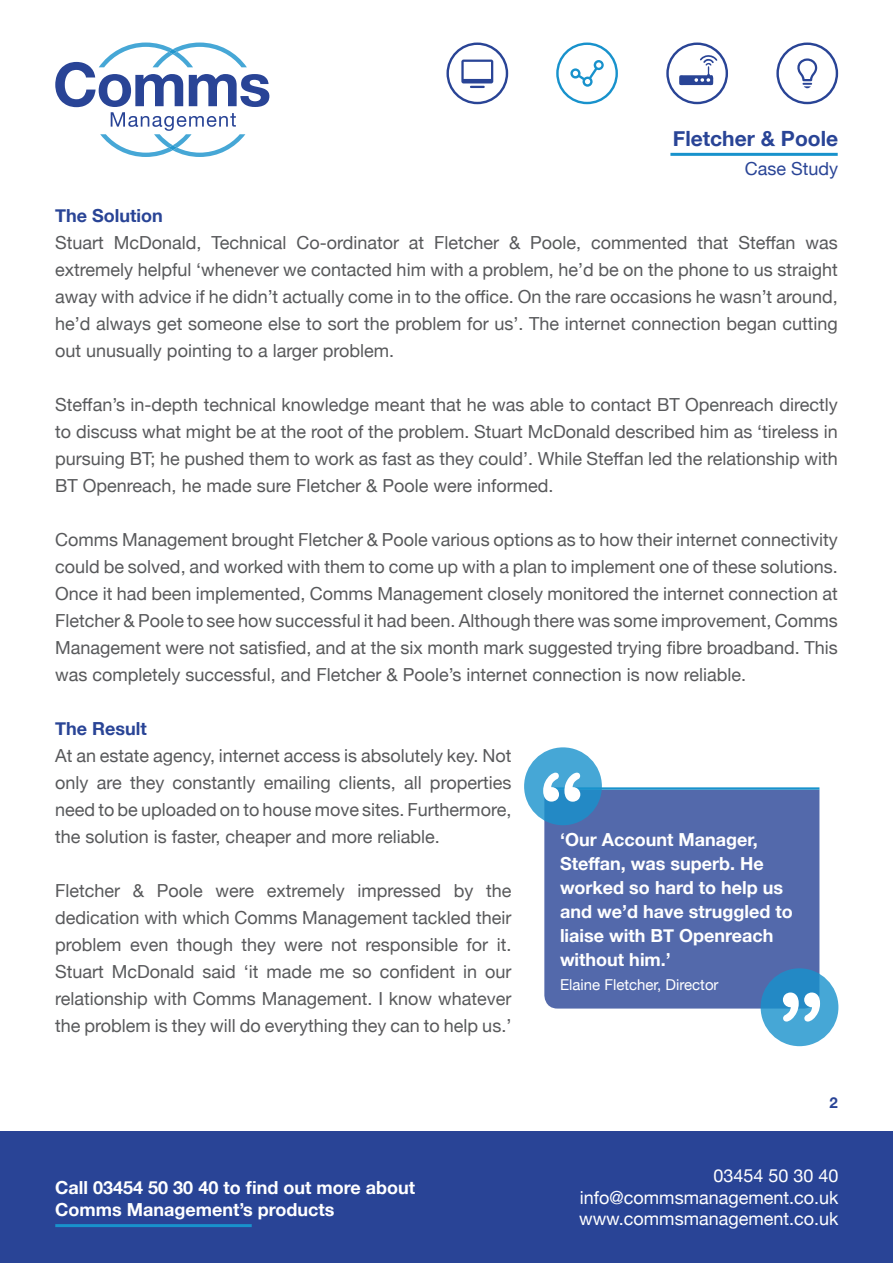
<style>
.page{position:relative;width:893px;height:1263px;background:#fff}
.page>*{position:absolute;margin:0;border:0;box-sizing:border-box;transform-origin:0 0}
.t1{font:700 21px "Helvetica Neue";color:#294496}
.t2{font:18px/27px "Helvetica Neue";color:#58595b;text-align:justify}
.t3{font:700 18px/24px "Helvetica Neue";color:#fff}
.t4{font:18px/21.6px "Helvetica Neue";color:#fff;text-align:justify}
.t5{font:700 18px "Helvetica Neue";color:#294496}
.t6{font:18px "Helvetica Neue";color:#294496}
.t7{font:15px "Helvetica Neue";color:#fff}
.t8{font:700 15px "Helvetica Neue";color:#294496}
</style>
<div class="page">
<svg style="left:666px;top:43px;width:62px;height:61px"></svg>
<svg style="left:556px;top:43px;width:62px;height:61px"></svg>
<svg style="left:446px;top:43px;width:62px;height:61px"></svg>
<svg style="left:776px;top:43px;width:62px;height:61px"></svg>
<hr style="left:670px;top:153px;width:168px;height:3px;background:#1892cc">
<div style="left:0;top:1131px;width:893px;height:132px;background:#294496"></div>
<hr style="left:55px;top:1224px;width:197px;height:3px;background:#1892cc">
<svg style="left:55px;top:43px;width:214px;height:114px"></svg>
<svg style="left:168px;top:145px;width:9px;height:5px"></svg>
<div style="left:544px;top:790px;width:275px;height:218px;background:#5369ab"></div>
<svg style="left:524px;top:747px;width:78px;height:78px;fill:#46a7d6"></svg>
<svg style="left:761px;top:968px;width:77px;height:78px;fill:#46a7d6"></svg>
<hr style="left:544px;top:787px;width:275px;height:3px;background:#1892cc">
<svg style="left:543px;top:773px;width:37px;height:29px"></svg>
<svg style="left:783px;top:992px;width:37px;height:29px"></svg>
<p class="t1" style="left:673px;top:122px;width:167px">Fletcher &amp; Poole</p>
<p class="t6" style="left:745px;top:155px;width:95px">Case Study</p>
<p class="t5" style="left:55px;top:201px;width:109px">The Solution</p>
<p class="t2" style="left:55px;top:230px;width:784px">Stuart McDonald, Technical Co-ordinator at Fletcher &amp; Poole, commented that Steffan was extremely helpful ‘whenever we contacted him with a problem, he’d be on the phone to us straight away with advice if he didn’t actually come in to the office. On the rare occasions he wasn’t around, he’d always get someone else to sort the problem for us’. The internet connection began cutting out unusually pointing to a larger problem.</p>
<p class="t2" style="left:55px;top:392px;width:784px">Steffan’s in-depth technical knowledge meant that he was able to contact BT Openreach directly to discuss what might be at the root of the problem. Stuart McDonald described him as ‘tireless in pursuing BT; he pushed them to work as fast as they could’. While Steffan led the relationship with BT Openreach, he made sure Fletcher &amp; Poole were informed.</p>
<p class="t2" style="left:55px;top:527px;width:784px">Comms Management brought Fletcher &amp; Poole various options as to how their internet connectivity could be solved, and worked with them to come up with a plan to implement one of these solutions.<br>Once it had been implemented, Comms Management closely monitored the internet connection at Fletcher &amp; Poole to see how successful it had been. Although there was some improvement, Comms Management were not satisfied, and at the six month mark suggested trying fi bre broadband. This was completely successful, and Fletcher &amp; Poole’s internet connection is now reliable.</p>
<p class="t5" style="left:55px;top:714px;width:93px">The Result</p>
<p class="t2" style="left:55px;top:743px;width:458px">At an estate agency, internet access is absolutely key. Not only are they constantly emailing clients, all properties need to be uploaded on to house move sites. Furthermore, the solution is faster, cheaper and more reliable.</p>
<p class="t2" style="left:55px;top:878px;width:458px">Fletcher &amp; Poole were extremely impressed by the dedication with which Comms Management tackled their problem even though they were not responsible for it.<br>Stuart McDonald said ‘it made me so confident in our relationship with Comms Management. I know whatever the problem is they will do everything they can to help us.’</p>
<p class="t3" style="left:560px;top:828px;width:234px">‘Our Account Manager,<br>Steffan, was superb. He worked so hard to help us and we’d have struggled to liaise with BT Openreach without him.’</p>
<p class="t7" style="left:560px;top:974px;width:160px">Elaine Fletcher, Director</p>
<p class="t8" style="left:829px;top:1091px;width:10px">2</p>
<p class="t3" style="left:55px;top:1177px;width:361px;line-height:21.6px">Call 03454 50 30 40 to find out more about<br>Comms Management’s products</p>
<p class="t4" style="left:579px;top:1166px;width:261px;text-indent:134px">03454 50 30 40 info@commsmanagement.co.uk www.commsmanagement.co.uk</p>
</div>
